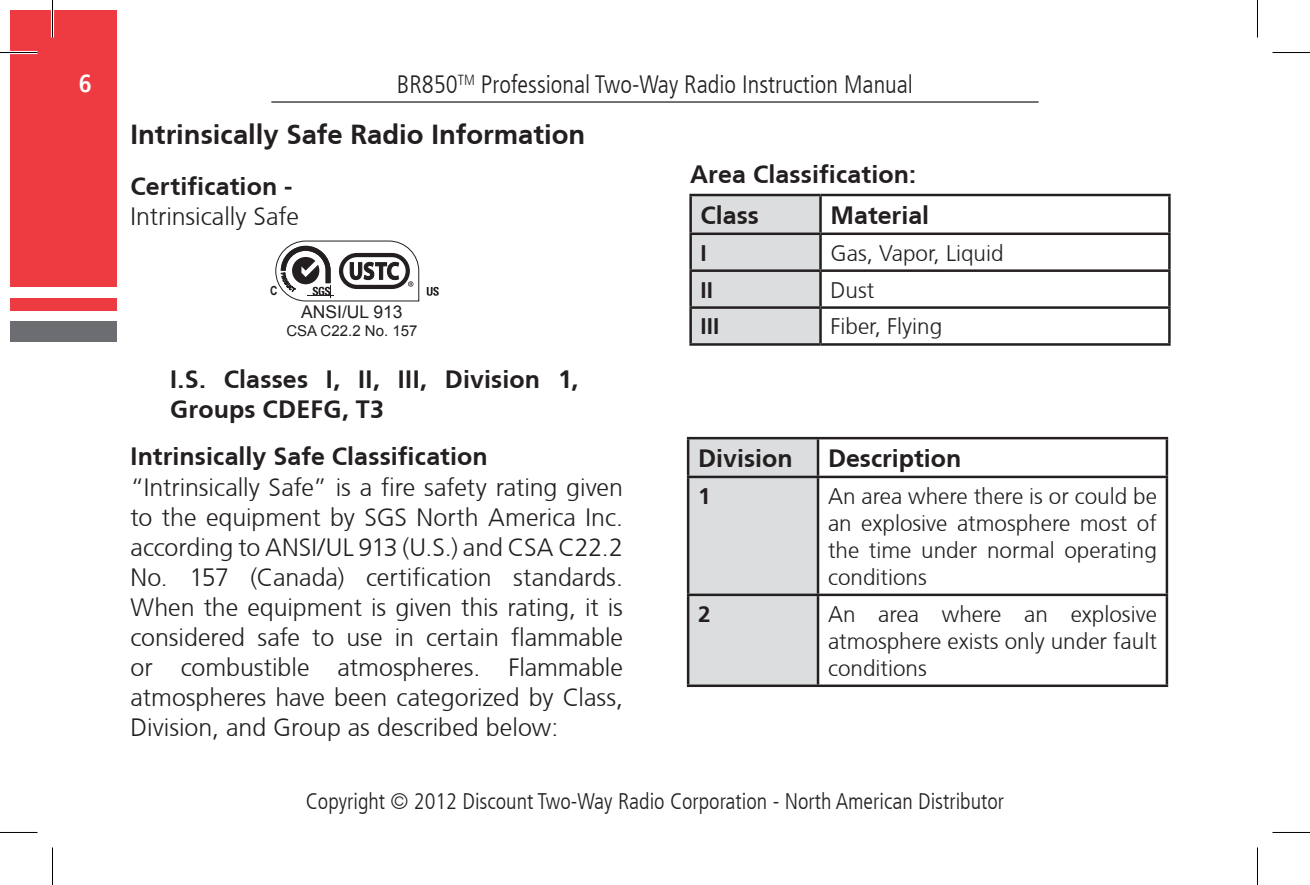
<style>
.page{position:relative;width:1310px;height:885px;background:#fff}
.page>*{position:absolute;margin:0;border:0;box-sizing:border-box;transform-origin:0 0}
.t1{font:700 27.5px "Frutiger CE";color:#231f20}
.t2{font:300 25px/30px "Frutiger CE";color:#231f20}
.t3{font:700 25px/30px "Frutiger CE";color:#231f20}
.t4{font:300 condensed 25px "Frutiger LT";color:#231f20}
.t5{font:700 condensed 25px "Frutiger LT";color:#fff}
.t6{font:300 22.5px/27px "Frutiger CE";color:#231f20;text-align:justify}
.t7{font:300 condensed 22.5px "Frutiger LT";color:#231f20}
.t8{font:700 22.5px "Frutiger CE";color:#231f20}
.t9{font:17.5px "Arial";color:#231f20}
.t10{font:15px "Arial";color:#231f20}
.t11{font:700 12.5px "Arial Narrow";color:#231f20}
.s1{font-weight:700}
</style>
<div class="page">
<div style="left:10px;top:10px;width:106px;height:276px;background:#ee3a41"></div>
<div style="left:10px;top:297px;width:106px;height:13px;background:#ee3a41"></div>
<div style="left:10px;top:322px;width:106px;height:20px;background:#6c6d70"></div>
<hr style="left:271px;top:101px;width:767px;height:2px;background:#231f20">
<div style="left:692px;top:196px;width:127px;height:147px;background:#dcdddf"></div>
<hr style="left:689px;top:194px;width:131px;height:2px;background:#231f20">
<hr style="left:689px;top:196px;width:3px;height:36px;background:#231f20">
<hr style="left:820px;top:194px;width:350px;height:2px;background:#231f20">
<hr style="left:819px;top:196px;width:3px;height:36px;background:#231f20">
<hr style="left:1168px;top:196px;width:2px;height:36px;background:#231f20">
<hr style="left:689px;top:232px;width:131px;height:3px;background:#231f20">
<hr style="left:689px;top:235px;width:3px;height:34px;background:#231f20">
<hr style="left:820px;top:232px;width:350px;height:3px;background:#231f20">
<hr style="left:819px;top:235px;width:3px;height:34px;background:#231f20">
<hr style="left:1168px;top:235px;width:2px;height:34px;background:#231f20">
<hr style="left:689px;top:269px;width:131px;height:3px;background:#231f20">
<hr style="left:689px;top:272px;width:3px;height:34px;background:#231f20">
<hr style="left:820px;top:269px;width:350px;height:3px;background:#231f20">
<hr style="left:819px;top:272px;width:3px;height:34px;background:#231f20">
<hr style="left:1168px;top:272px;width:2px;height:34px;background:#231f20">
<hr style="left:689px;top:306px;width:131px;height:3px;background:#231f20">
<hr style="left:689px;top:309px;width:3px;height:34px;background:#231f20">
<hr style="left:820px;top:306px;width:350px;height:3px;background:#231f20">
<hr style="left:819px;top:309px;width:3px;height:34px;background:#231f20">
<hr style="left:1168px;top:309px;width:2px;height:34px;background:#231f20">
<hr style="left:689px;top:343px;width:131px;height:3px;background:#231f20">
<hr style="left:820px;top:343px;width:350px;height:3px;background:#231f20">
<div style="left:689px;top:439px;width:128px;height:245px;background:#dcdddf"></div>
<hr style="left:687px;top:437px;width:131px;height:2px;background:#231f20">
<hr style="left:687px;top:439px;width:2px;height:36px;background:#231f20">
<hr style="left:818px;top:437px;width:350px;height:2px;background:#231f20">
<hr style="left:817px;top:439px;width:2px;height:36px;background:#231f20">
<hr style="left:1165px;top:439px;width:3px;height:36px;background:#231f20">
<hr style="left:687px;top:475px;width:131px;height:3px;background:#231f20">
<hr style="left:687px;top:478px;width:2px;height:115px;background:#231f20">
<hr style="left:818px;top:475px;width:350px;height:3px;background:#231f20">
<hr style="left:817px;top:478px;width:2px;height:115px;background:#231f20">
<hr style="left:1165px;top:478px;width:3px;height:115px;background:#231f20">
<hr style="left:687px;top:593px;width:131px;height:3px;background:#231f20">
<hr style="left:687px;top:596px;width:2px;height:88px;background:#231f20">
<hr style="left:818px;top:593px;width:350px;height:3px;background:#231f20">
<hr style="left:817px;top:596px;width:2px;height:88px;background:#231f20">
<hr style="left:1165px;top:596px;width:3px;height:88px;background:#231f20">
<hr style="left:687px;top:684px;width:131px;height:3px;background:#231f20">
<hr style="left:818px;top:684px;width:350px;height:3px;background:#231f20">
<svg style="left:427px;top:287px;width:12px;height:9px"></svg>
<svg style="left:275px;top:241px;width:144px;height:60px"></svg>
<hr style="left:0;top:51px;width:38px;height:3px;background:#fff">
<hr style="left:51px;top:0;width:3px;height:38px;background:#fff">
<hr style="left:0;top:52px;width:38px;height:1px;background:#000">
<hr style="left:1272px;top:52px;width:38px;height:1px;background:#000">
<hr style="left:0;top:832px;width:38px;height:1px;background:#000">
<hr style="left:1272px;top:832px;width:38px;height:1px;background:#000">
<hr style="left:52px;top:0;width:1px;height:38px;background:#000">
<hr style="left:52px;top:847px;width:1px;height:38px;background:#000">
<hr style="left:1257px;top:0;width:1px;height:38px;background:#000">
<hr style="left:1257px;top:847px;width:1px;height:38px;background:#000">
<p class="t5" style="left:79px;top:69px;width:15px">6</p>
<p class="t4" style="left:397px;top:70px;width:518px">BR850<sup>TM</sup> Professional Two-Way Radio Instruction Manual</p>
<p class="t1" style="left:130px;top:118px;width:456px">Intrinsically Safe Radio Information</p>
<p class="t2" style="left:130px;top:171px;width:170px"><span class="s1">Certification -<br></span>Intrinsically Safe</p>
<p class="t11" style="left:270px;top:281px;width:9px">C</p>
<p class="t9" style="left:301px;top:300px;width:103px">ANSI/UL 913</p>
<p class="t10" style="left:286px;top:321px;width:132px">CSA C22.2 No. 157</p>
<p class="t3" style="left:170px;top:364px;width:410px">I.S. Classes I, II, III, Division 1,<br>Groups CDEFG, T3</p>
<p class="t2" style="left:130px;top:441px;width:494px"><span class="s1">Intrinsically Safe Classification </span>“Intrinsically Safe” is a fire safety rating given to the equipment by SGS North America Inc. according to ANSI/UL 913 (U.S.) and CSA C22.2<br>No. 157 (Canada) certification standards.<br>When the equipment is given this rating, it is considered safe to use in certain flammable or combustible atmospheres. Flammable atmospheres have been categorized by Class, Division, and Group as described below:</p>
<p class="t3" style="left:690px;top:159px;width:227px">Area Classification:</p>
<p class="t3" style="left:701px;top:200px;width:60px">Class</p>
<p class="t3" style="left:830px;top:200px;width:100px">Material</p>
<p class="t8" style="left:701px;top:239px;width:8px">I</p>
<p class="t6" style="left:830px;top:239px;width:174px">Gas, Vapor, Liquid</p>
<p class="t8" style="left:701px;top:276px;width:14px">II</p>
<p class="t6" style="left:830px;top:276px;width:45px">Dust</p>
<p class="t8" style="left:701px;top:313px;width:20px">III</p>
<p class="t6" style="left:830px;top:313px;width:113px">Fiber, Flying</p>
<p class="t3" style="left:698px;top:443px;width:96px">Division</p>
<p class="t3" style="left:828px;top:443px;width:135px">Description</p>
<p class="t8" style="left:698px;top:482px;width:14px">1</p>
<p class="t6" style="left:828px;top:482px;width:330px">An area where there is or could be an explosive atmosphere most of the time under normal operating conditions</p>
<p class="t8" style="left:698px;top:600px;width:14px">2</p>
<p class="t6" style="left:828px;top:600px;width:330px">An area where an explosive atmosphere exists only under fault conditions</p>
<p class="t7" style="left:306px;top:788px;width:700px">Copyright © 2012 Discount Two-Way Radio Corporation - North American Distributor</p>
</div>
